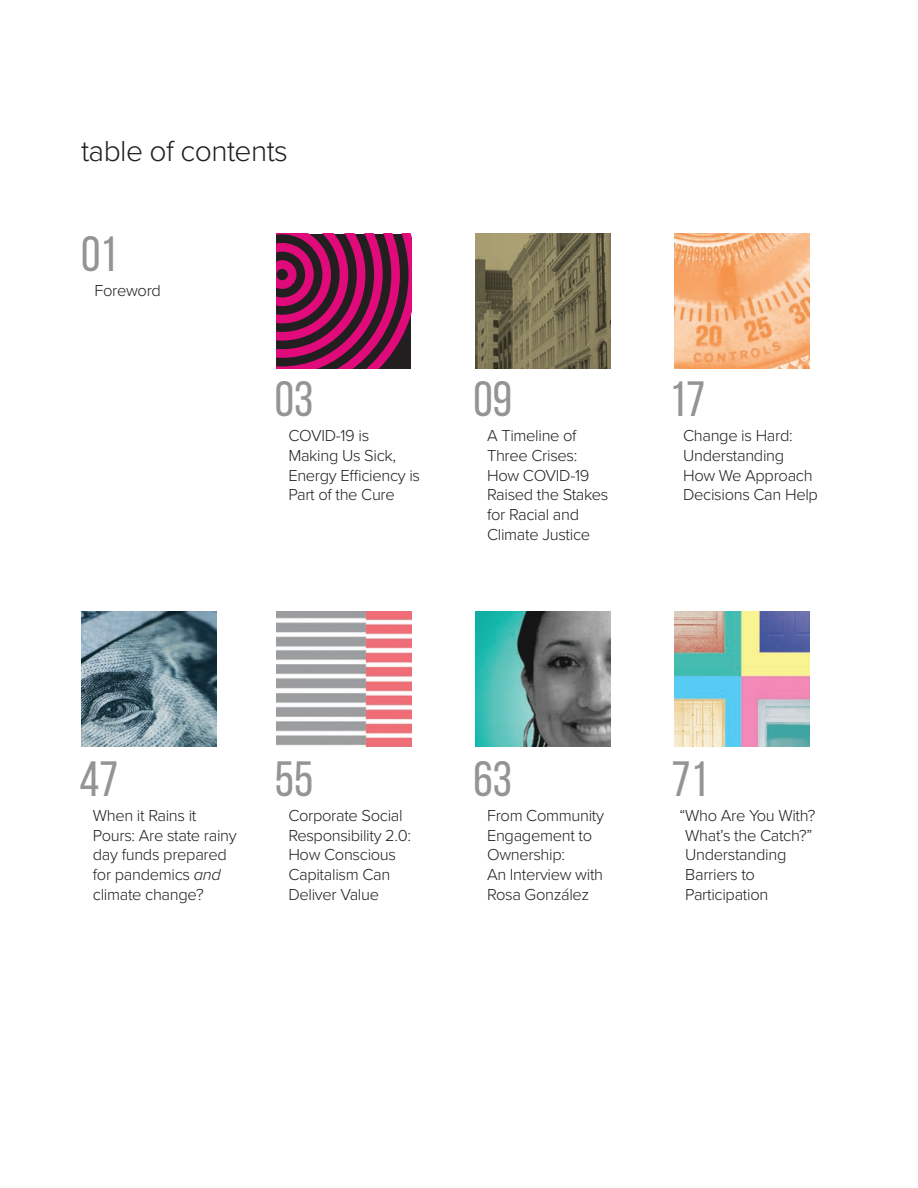
<style>
.page{position:relative;width:918px;height:1188px;background:#fff}
.page>*{position:absolute;margin:0;border:0;box-sizing:border-box;transform-origin:0 0}
.t1{font:49.5px "Bebas Neue";color:#949495}
.t2{font:300 30px "Proxima Nova";letter-spacing:-.02em;color:#231f20}
.t3{font:300 16.5px/19.8px "Proxima Nova";letter-spacing:-.02em;color:#231f20}
.s1{font-style:italic}
</style>
<div class="page">
<svg style="left:276px;top:234px;width:135px;height:135px;background:#7f144c"></svg>
<img style="left:82px;top:611px;width:135px;height:135px">
<img style="left:675px;top:611px;width:135px;height:135px">
<img style="left:276px;top:611px;width:135px;height:135px">
<img style="left:475px;top:611px;width:135px;height:135px">
<img style="left:476px;top:234px;width:135px;height:135px">
<img style="left:675px;top:234px;width:135px;height:135px">
<p class="t2" style="left:81px;top:128px;width:209px">table of contents</p>
<p class="t1" style="left:81px;top:227px;width:37px">01</p>
<p class="t3" style="left:94px;top:279px;width:68px">Foreword</p>
<p class="t1" style="left:275px;top:373px;width:40px">03</p>
<p class="t3" style="left:288px;top:425px;width:133px">COVID-19 is<br>Making Us Sick,<br>Energy Efficiency is<br>Part of the Cure</p>
<p class="t1" style="left:474px;top:373px;width:40px">09</p>
<p class="t3" style="left:487px;top:425px;width:123px">A Timeline of<br>Three Crises:<br>How COVID-19<br>Raised the Stakes for Racial and<br>Climate Justice</p>
<p class="t1" style="left:670px;top:373px;width:37px">17</p>
<p class="t3" style="left:683px;top:425px;width:136px">Change is Hard:<br>Understanding<br>How We Approach<br>Decisions Can Help</p>
<p class="t1" style="left:79px;top:752px;width:40px">47</p>
<p class="t3" style="left:93px;top:805px;width:145px">When it Rains it<br>Pours: Are state rainy day funds prepared for pandemics <span class="s1">and </span>climate change?</p>
<p class="t1" style="left:275px;top:752px;width:40px">55</p>
<p class="t1" style="left:474px;top:752px;width:40px">63</p>
<p class="t1" style="left:672px;top:752px;width:37px">71</p>
<p class="t3" style="left:288px;top:805px;width:124px">Corporate Social<br>Responsibility 2.0:<br>How Conscious<br>Capitalism Can<br>Deliver Value</p>
<p class="t3" style="left:487px;top:805px;width:118px">From Community<br>Engagement to<br>Ownership:<br>An Interview with<br>Rosa González</p>
<p class="t3" style="left:680px;top:805px;width:137px">“Who Are You With?</p>
<p class="t3" style="left:685px;top:824px;width:129px">What’s the Catch?”<br>Understanding<br>Barriers to</p>
<p class="t3" style="left:685px;top:884px;width:85px">Participation</p>
</div>
